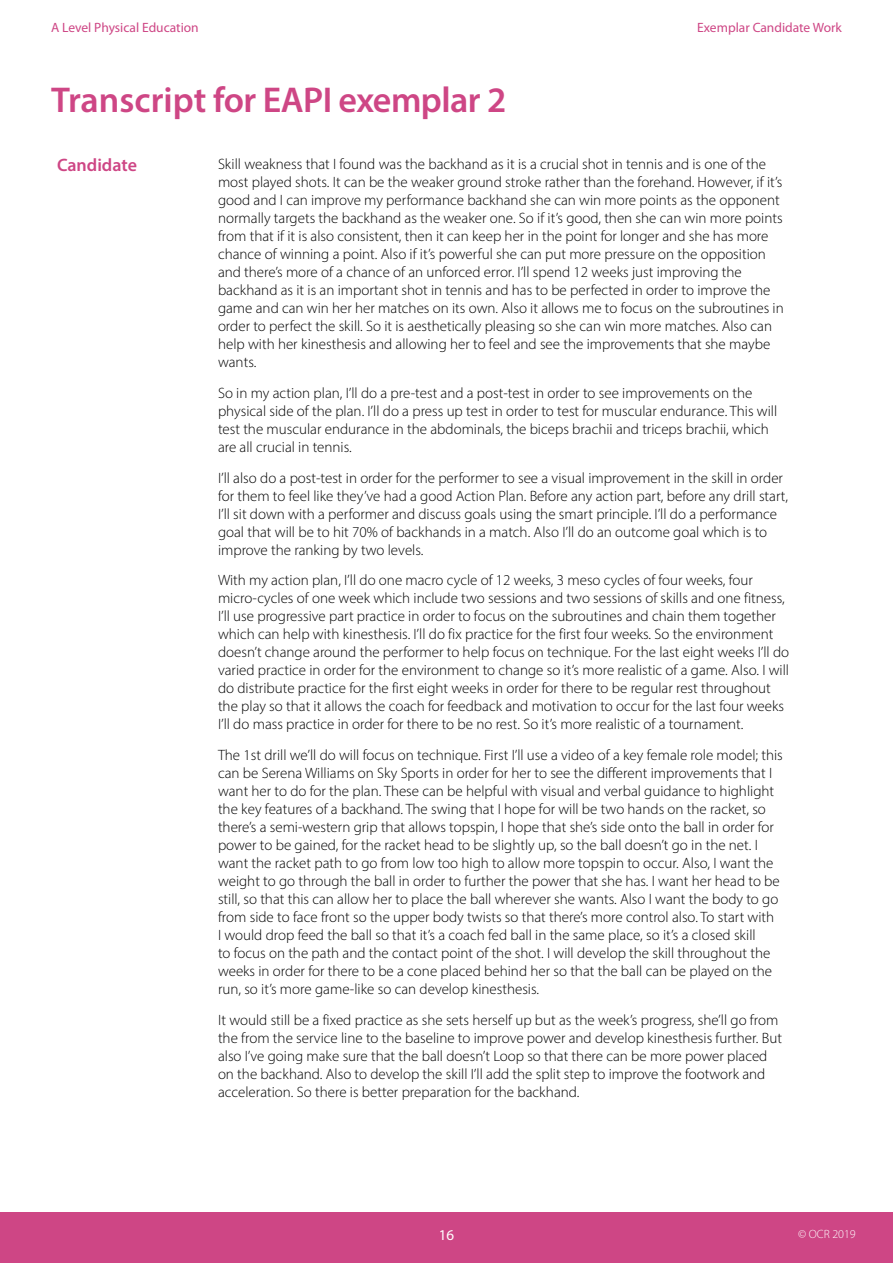
<style>
.page{position:relative;width:893px;height:1263px;background:#fff}
.page>*{position:absolute;margin:0;border:0;box-sizing:border-box;transform-origin:0 0}
.Heading{font:600 36px "Myriad Pro";letter-spacing:-.015em;color:#ce4685}
.Subheading{font:600 18px "Myriad Pro";color:#ce4685}
.Body{font:300 15px/18px "Myriad Pro";color:#000}
.t1{font:15px "Myriad Pro";color:#fff}
.t2{font:13.5px "Myriad Pro";color:#ce4685}
.t3{font:300 12px "Myriad Pro";color:#fff}
</style>
<div class="page">
<div style="left:0;top:1212px;width:893px;height:51px;background:#ce4685"></div>
<p class="t2" style="left:51px;top:19px;width:149px">A Level Physical Education</p>
<p class="Heading" style="left:51px;top:77px;width:457px">Transcript for EAPI exemplar 2</p>
<p class="t2" style="left:697px;top:19px;width:146px">Exemplar Candidate Work</p>
<h3 class="Subheading" style="left:57px;top:154px;width:81px">Candidate</h3>
<h3 class="Body" style="left:218px;top:155px;width:567px">Skill weakness that I found was the backhand as it is a crucial shot in tennis and is one of the most played shots. It can be the weaker ground stroke rather than the forehand. However, if it’s good and I can improve my performance backhand she can win more points as the opponent normally targets the backhand as the weaker one. So if it’s good, then she can win more points from that if it is also consistent, then it can keep her in the point for longer and she has more chance of winning a point. Also if it’s powerful she can put more pressure on the opposition and there’s more of a chance of an unforced error. I’ll spend 12 weeks just improving the backhand as it is an important shot in tennis and has to be perfected in order to improve the game and can win her her matches on its own. Also it allows me to focus on the subroutines in order to perfect the skill. So it is aesthetically pleasing so she can win more matches. Also can help with her kinesthesis and allowing her to feel and see the improvements that she maybe wants.</h3>
<h3 class="Body" style="left:218px;top:384px;width:561px">So in my action plan, I’ll do a pre-test and a post-test in order to see improvements on the physical side of the plan. I’ll do a press up test in order to test for muscular endurance. This will test the muscular endurance in the abdominals, the biceps brachii and triceps brachii, which are all crucial in tennis.</h3>
<h3 class="Body" style="left:218px;top:468px;width:572px">I’ll also do a post-test in order for the performer to see a visual improvement in the skill in order for them to feel like they’ve had a good Action Plan. Before any action part, before any drill start, I’ll sit down with a performer and discuss goals using the smart principle. I’ll do a performance goal that will be to hit 70% of backhands in a match. Also I’ll do an outcome goal which is to improve the ranking by two levels.</h3>
<h3 class="Body" style="left:218px;top:571px;width:573px">With my action plan, I’ll do one macro cycle of 12 weeks, 3 meso cycles of four weeks, four micro-cycles of one week which include two sessions and two sessions of skills and one fitness, I’ll use progressive part practice in order to focus on the subroutines and chain them together which can help with kinesthesis. I’ll do fix practice for the first four weeks. So the environment doesn’t change around the performer to help focus on technique. For the last eight weeks I’ll do varied practice in order for the environment to change so it’s more realistic of a game. Also. I will do distribute practice for the first eight weeks in order for there to be regular rest throughout the play so that it allows the coach for feedback and motivation to occur for the last four weeks I’ll do mass practice in order for there to be no rest. So it’s more realistic of a tournament.</h3>
<h3 class="Body" style="left:218px;top:746px;width:566px">The 1st drill we’ll do will focus on technique. First I’ll use a video of a key female role model; this can be Serena Williams on Sky Sports in order for her to see the different improvements that I want her to do for the plan. These can be helpful with visual and verbal guidance to highlight the key features of a backhand. The swing that I hope for will be two hands on the racket, so there’s a semi-western grip that allows topspin, I hope that she’s side onto the ball in order for power to be gained, for the racket head to be slightly up, so the ball doesn’t go in the net. I want the racket path to go from low too high to allow more topspin to occur. Also, I want the weight to go through the ball in order to further the power that she has. I want her head to be still, so that this can allow her to place the ball wherever she wants. Also I want the body to go from side to face front so the upper body twists so that there’s more control also. To start with<br>I would drop feed the ball so that it’s a coach fed ball in the same place, so it’s a closed skill<br>to focus on the path and the contact point of the shot. I will develop the skill throughout the weeks in order for there to be a cone placed behind her so that the ball can be played on the run, so it’s more game-like so can develop kinesthesis.</h3>
<h3 class="Body" style="left:218px;top:1011px;width:565px">It would still be a fixed practice as she sets herself up but as the week’s progress, she’ll go from the from the service line to the baseline to improve power and develop kinesthesis further. But also I’ve going make sure that the ball doesn’t Loop so that there can be more power placed on the backhand. Also to develop the skill I’ll add the split step to improve the footwork and acceleration. So there is better preparation for the backhand.</h3>
<p class="t1" style="left:439px;top:1226px;width:17px">16</p>
<p class="t3" style="left:798px;top:1227px;width:59px">© OCR 2019</p>
</div>
